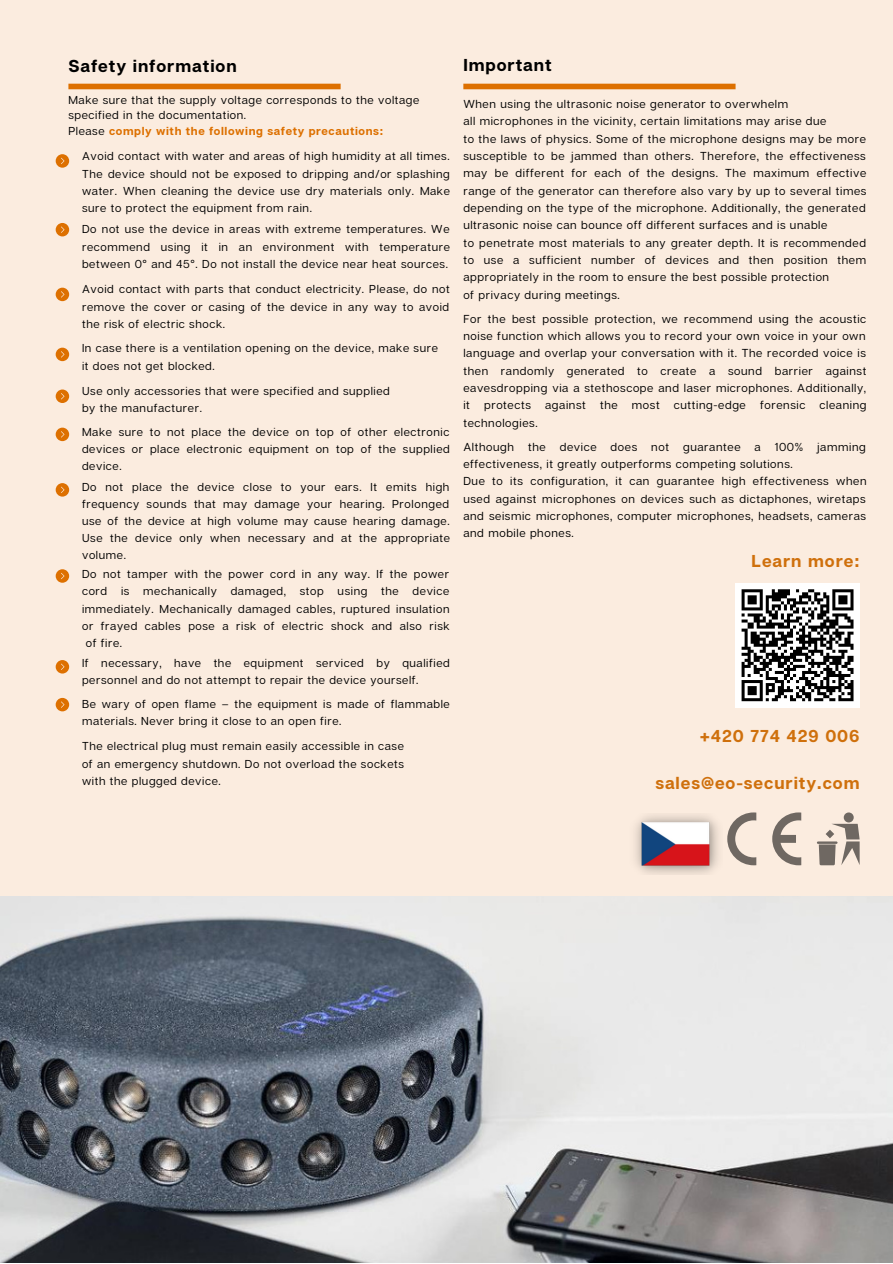
<style>
.page{position:relative;width:893px;height:1264px;background:#fff}
.page>*{position:absolute;margin:0;border:0;box-sizing:border-box;transform-origin:0 0}
.t1{font:700 17.25px "Articulat CF";letter-spacing:.055em;color:#cf700c}
.t2{font:700 17.25px "Articulat CF";letter-spacing:.055em;color:#000}
.t3{font:11.55px/17.2px "Articulat CF";letter-spacing:.055em;color:#000;text-align:justify}
.t4{font:700 11.55px "Articulat CF";letter-spacing:.055em;color:#dd7000}
.s1{font-weight:400;color:#000}
</style>
<div class="page">
<div style="left:0;top:0;width:892px;height:902px;background:#fbecdf"></div>
<svg style="left:56px;top:154px;width:13px;height:14px"></svg>
<svg style="left:56px;top:223px;width:13px;height:13px"></svg>
<svg style="left:56px;top:288px;width:13px;height:13px"></svg>
<svg style="left:56px;top:347px;width:13px;height:14px"></svg>
<svg style="left:56px;top:389px;width:13px;height:14px"></svg>
<svg style="left:56px;top:427px;width:13px;height:14px"></svg>
<svg style="left:56px;top:483px;width:13px;height:13px"></svg>
<svg style="left:56px;top:569px;width:13px;height:13px"></svg>
<svg style="left:56px;top:660px;width:13px;height:13px"></svg>
<svg style="left:56px;top:698px;width:13px;height:13px"></svg>
<svg style="left:727px;top:812px;width:74px;height:53px"></svg>
<svg style="left:843px;top:812px;width:10px;height:10px"></svg>
<hr style="left:816px;top:841px;width:21px;height:2px;background:#000">
<svg style="left:818px;top:823px;width:41px;height:42px"></svg>
<img style="left:635px;top:815px;width:84px;height:60px">
<div style="left:68px;top:84px;width:272px;height:5px;background:#dd7000"></div>
<div style="left:463px;top:84px;width:272px;height:5px;background:#dd7000"></div>
<img style="left:0;top:896px;width:892px;height:366px">
<div style="left:735px;top:583px;width:124px;height:124px;background:#fff"></div>
<svg style="left:741px;top:589px;width:113px;height:113px"></svg>
<p class="t2" style="left:68px;top:55px;width:170px">Safety information</p>
<p class="t3" style="left:68px;top:92px;width:352px;line-height:15.3px">Make sure that the supply voltage corresponds to the voltage specified in the documentation.</p>
<p class="t4" style="left:68px;top:124px;width:316px"><span class="s1">Please</span> comply with the following safety precautions:</p>
<p class="t3" style="left:82px;top:147px;width:369px">Avoid contact with water and areas of high humidity at all times.<br>The device should not be exposed to dripping and/or splashing water. When cleaning the device use dry materials only. Make sure to protect the equipment from rain.</p>
<p class="t3" style="left:82px;top:220px;width:369px">Do not use the device in areas with extreme temperatures. We recommend using it in an environment with temperature between 0° and 45°. Do not install the device near heat sources.</p>
<p class="t3" style="left:82px;top:280px;width:369px">Avoid contact with parts that conduct electricity. Please, do not remove the cover or casing of the device in any way to avoid the risk of electric shock.</p>
<p class="t3" style="left:82px;top:339px;width:357px">In case there is a ventilation opening on the device, make sure</p>
<p class="t3" style="left:82px;top:356px;width:134px">it does not get blocked.</p>
<p class="t3" style="left:82px;top:382px;width:309px">Use only accessories that were specified and supplied</p>
<p class="t3" style="left:82px;top:399px;width:121px">by the manufacturer.</p>
<p class="t3" style="left:82px;top:423px;width:369px">Make sure to not place the device on top of other electronic devices or place electronic equipment on top of the supplied device.</p>
<p class="t3" style="left:82px;top:477px;width:369px">Do not place the device close to your ears. It emits high frequency sounds that may damage your hearing. Prolonged use of the device at high volume may cause hearing damage.<br>Use the device only when necessary and at the appropriate volume.</p>
<p class="t3" style="left:82px;top:565px;width:368px">Do not tamper with the power cord in any way. If the power</p>
<p class="t3" style="left:82px;top:582px;width:369px">cord is mechanically damaged, stop using the device</p>
<p class="t3" style="left:82px;top:599px;width:369px">immediately. Mechanically damaged cables, ruptured insulation</p>
<p class="t3" style="left:82px;top:617px;width:369px">or frayed cables pose a risk of electric shock and also risk</p>
<p class="t3" style="left:86px;top:634px;width:38px">of fire.</p>
<p class="t3" style="left:82px;top:654px;width:369px">If necessary, have the equipment serviced by qualified personnel and do not attempt to repair the device yourself.</p>
<p class="t3" style="left:82px;top:694px;width:369px">Be wary of open flame – the equipment is made of flammable materials. Never bring it close to an open fire.</p>
<p class="t3" style="left:82px;top:737px;width:323px">The electrical plug must remain easily accessible in case</p>
<p class="t3" style="left:82px;top:754px;width:323px">of an emergency shutdown. Do not overload the sockets</p>
<p class="t3" style="left:82px;top:771px;width:140px">with the plugged device.</p>
<p class="t2" style="left:463px;top:54px;width:90px">Important</p>
<p class="t3" style="left:463px;top:95px;width:326px">When using the ultrasonic noise generator to overwhelm</p>
<p class="t3" style="left:463px;top:112px;width:364px">all microphones in the vicinity, certain limitations may arise due</p>
<p class="t3" style="left:463px;top:130px;width:404px">to the laws of physics. Some of the microphone designs may be more susceptible to be jammed than others. Therefore, the effectiveness may be different for each of the designs. The maximum effective range of the generator can therefore also vary by up to several times depending on the type of the microphone. Additionally, the generated ultrasonic noise can bounce off different surfaces and is unable</p>
<p class="t3" style="left:463px;top:234px;width:404px">to penetrate most materials to any greater depth. It is recommended to use a sufficient number of devices and then position them appropriately in the room to ensure the best possible protection</p>
<p class="t3" style="left:463px;top:285px;width:158px">of privacy during meetings.</p>
<p class="t3" style="left:463px;top:309px;width:404px">For the best possible protection, we recommend using the acoustic noise function which allows you to record your own voice in your own language and overlap your conversation with it. The recorded voice is then randomly generated to create a sound barrier against eavesdropping via a stethoscope and laser microphones. Additionally, it protects against the most cutting-edge forensic cleaning technologies.</p>
<p class="t3" style="left:463px;top:438px;width:404px">Although the device does not guarantee a 100% jamming effectiveness, it greatly outperforms competing solutions.</p>
<p class="t3" style="left:463px;top:472px;width:404px">Due to its configuration, it can guarantee high effectiveness when used against microphones on devices such as dictaphones, wiretaps and seismic microphones, computer microphones, headsets, cameras and mobile phones.</p>
<p class="t1" style="left:751px;top:550px;width:109px">Learn more:</p>
<p class="t1" style="left:699px;top:724px;width:161px">+420 774 429 006</p>
<p class="t1" style="left:655px;top:771px;width:206px">sales@eo-security.com</p>
</div>
